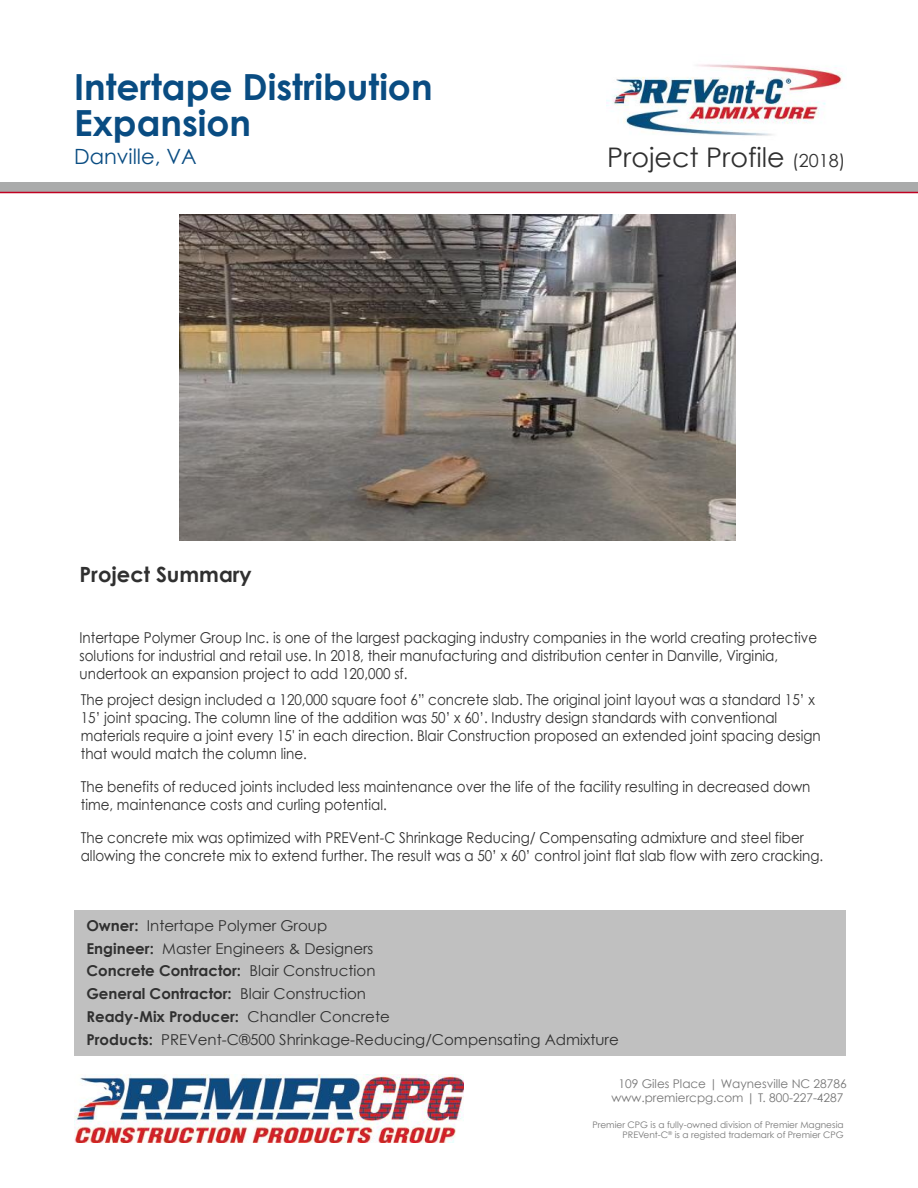
<style>
.page{position:relative;width:918px;height:1188px;background:#fff}
.page>*{position:absolute;margin:0;border:0;box-sizing:border-box;transform-origin:0 0}
.t1{font:700 36px/36px "Century Gothic";color:#094c82}
.t2{font:27px "Century Gothic";color:#303030}
.t3{font:700 21px "Century Gothic";color:#303030}
.t4{font:21px "Century Gothic";color:#094c82}
.t5{font:15px/18px "Century Gothic";color:#303030;scale:.9 1}
.t6{font:15px/22.8px "Century Gothic";color:#303030}
.t7{font:12px/14.4px "Century Gothic";color:#767676;text-align:center}
.t8{font:9px/10.8px "Century Gothic";color:#767676;text-align:right}
.s1{font-size:18px}
.s2{font-weight:700}
</style>
<div class="page">
<div style="left:0;top:182px;width:918px;height:11px;background:#aaabab"></div>
<div style="left:75px;top:911px;width:771px;height:145px;background:#c0c0c0"></div>
<hr style="left:0;top:192px;width:918px;height:1px;background:#c00122">
<img style="left:606px;top:64px;width:237px;height:72px">
<img style="left:74px;top:1075px;width:389px;height:67px">
<img style="left:180px;top:214px;width:556px;height:326px">
<h1 class="t1" style="left:74px;top:67px;width:360px">Intertape Distribution<br>Expansion</h1>
<h3 class="t4" style="left:74px;top:142px;width:124px">Danville, VA</h3>
<h2 class="t2" style="left:607px;top:141px;width:240px">Project Profile <span class="s1">(2018)</span></h2>
<h3 class="t3" style="left:80px;top:561px;width:174px">Project Summary</h3>
<p class="t5" style="left:80px;top:628px;width:821px">Intertape Polymer Group Inc. is one of the largest packaging industry companies in the world creating protective solutions for industrial and retail use. In 2018, their manufacturing and distribution center in Danville, Virginia, undertook an expansion project to add 120,000 sf.</p>
<p class="t5" style="left:81px;top:690px;width:824px">The project design included a 120,000 square foot 6” concrete slab. The original joint layout was a standard 15’ x 15’ joint spacing. The column line of the addition was 50’ x 60’. Industry design standards with conventional materials require a joint every 15' in each direction. Blair Construction proposed an extended joint spacing design that would match the column line.</p>
<p class="t5" style="left:81px;top:777px;width:812px">The benefits of reduced joints included less maintenance over the life of the facility resulting in decreased down time, maintenance costs and curling potential.</p>
<p class="t5" style="left:81px;top:828px;width:826px">The concrete mix was optimized with PREVent-C Shrinkage Reducing/ Compensating admixture and steel fiber allowing the concrete mix to extend further. The result was a 50’ x 60’ control joint flat slab flow with zero cracking.</p>
<p class="t6" style="left:86px;top:914px;width:534px"><span class="s2">Owner:</span> Intertape Polymer Group<br><span class="s2">Engineer:</span> Master Engineers &amp; Designers<br><span class="s2">Concrete Contractor:</span> Blair Construction<br><span class="s2">General Contractor:</span> Blair Construction<br><span class="s2">Ready-Mix Producer:</span> Chandler Concrete<br><span class="s2">Products:</span> PREVent-C®500 Shrinkage-Reducing/Compensating Admixture</p>
<p class="t7" style="left:612px;top:1076px;width:237px">109 Giles Place | Waynesville NC 28786 www.premiercpg.com | T. 800-227-4287</p>
<p class="t8" style="left:592px;top:1119px;width:253px">Premier CPG is a fully-owned division of Premier Magnesia<br>PREVent-C<sup>®</sup> is a registed trademark of Premier CPG</p>
</div>
